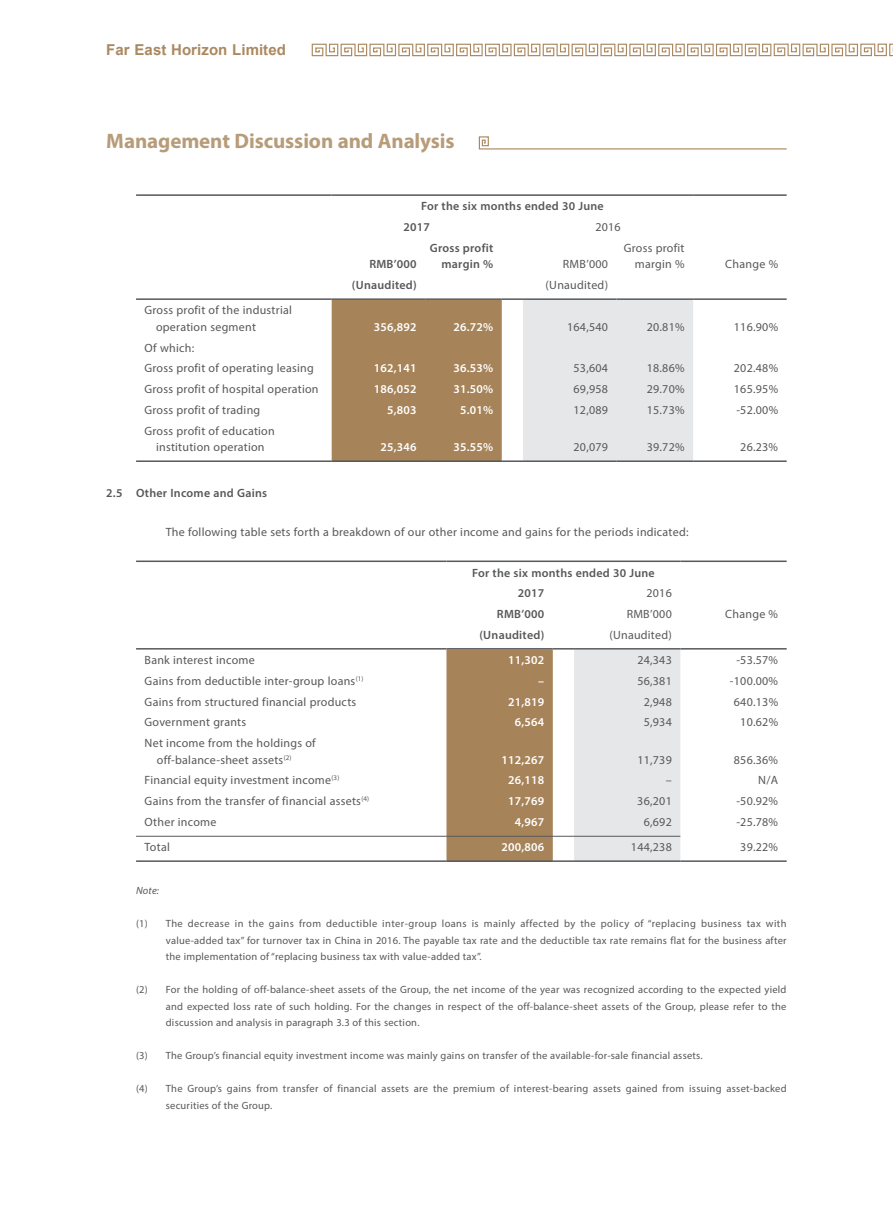
<style>
.page{position:relative;width:893px;height:1212px;background:#fff}
.page>*{position:absolute;margin:0;border:0;box-sizing:border-box;transform-origin:0 0}
.t1{font:700 21px "Myriad Pro";letter-spacing:-.005em;color:#b79c79}
.t2{font:700 15px "Arial";letter-spacing:.005em;color:#aa8961}
.t3{font:12px/16.5px "Myriad Pro";letter-spacing:.02em;color:#57585a}
.t4{font:600 12px/20.7px "Myriad Pro";letter-spacing:.02em;color:#57585a}
.t5{font:600 12px "Myriad Pro";letter-spacing:.02em;color:#fff}
.t6{font:10.5px/16.5px "Myriad Pro";letter-spacing:.02em;color:#57585a;text-align:justify}
.t7{font:italic 10.5px "Myriad Pro";color:#57585a}
</style>
<div class="page">
<svg style="left:311px;top:43px;width:582px;height:14px"></svg>
<svg style="left:478px;top:136px;width:309px;height:14px"></svg>
<div style="left:332px;top:300px;width:170px;height:160px;background:#a68359"></div>
<div style="left:523px;top:300px;width:170px;height:160px;background:#e6e7e9"></div>
<hr style="left:136px;top:194px;width:196px;height:2px;background:#57585a">
<hr style="left:332px;top:194px;width:361px;height:2px;background:#57585a">
<hr style="left:693px;top:194px;width:94px;height:2px;background:#57585a">
<hr style="left:136px;top:298px;width:196px;height:2px;background:#57585a">
<hr style="left:332px;top:298px;width:93px;height:2px;background:#57585a">
<hr style="left:425px;top:298px;width:77px;height:2px;background:#57585a">
<hr style="left:502px;top:298px;width:21px;height:2px;background:#57585a">
<hr style="left:523px;top:298px;width:94px;height:2px;background:#57585a">
<hr style="left:617px;top:298px;width:76px;height:2px;background:#57585a">
<hr style="left:693px;top:298px;width:94px;height:2px;background:#57585a">
<hr style="left:136px;top:460px;width:196px;height:2px;background:#57585a">
<hr style="left:332px;top:460px;width:93px;height:2px;background:#57585a">
<hr style="left:425px;top:460px;width:77px;height:2px;background:#57585a">
<hr style="left:502px;top:460px;width:21px;height:2px;background:#57585a">
<hr style="left:523px;top:460px;width:94px;height:2px;background:#57585a">
<hr style="left:617px;top:460px;width:76px;height:2px;background:#57585a">
<hr style="left:693px;top:460px;width:94px;height:2px;background:#57585a">
<hr style="left:136px;top:560px;width:310px;height:2px;background:#57585a">
<hr style="left:446px;top:560px;width:234px;height:2px;background:#57585a">
<hr style="left:680px;top:560px;width:107px;height:2px;background:#57585a">
<hr style="left:136px;top:648px;width:310px;height:1px;background:#57585a">
<hr style="left:680px;top:648px;width:107px;height:1px;background:#57585a">
<hr style="left:136px;top:836px;width:310px;height:1px;background:#57585a">
<svg style="left:446px;top:648px;width:234px;height:212px;background:#cabba9"></svg>
<hr style="left:574px;top:836px;width:106px;height:1px;background:#57585a">
<hr style="left:136px;top:860px;width:310px;height:2px;background:#57585a">
<hr style="left:446px;top:860px;width:107px;height:2px;background:#57585a">
<hr style="left:553px;top:860px;width:21px;height:2px;background:#57585a">
<hr style="left:574px;top:860px;width:106px;height:2px;background:#57585a">
<hr style="left:680px;top:860px;width:107px;height:2px;background:#57585a">
<h2 class="t2" style="left:106px;top:40px;width:181px">Far East Horizon Limited</h2>
<h1 class="t1" style="left:106px;top:127px;width:350px">Management Discussion and Analysis</h1>
<p class="t3" style="left:156px;top:302px;width:137px;text-indent:-11px">Gross profit of the industrial operation segment</p>
<p class="t3" style="left:145px;top:337px;width:171px;line-height:20.7px">Of which:<br>Gross profit of operating leasing</p>
<p class="t4" style="left:403px;top:196px;width:202px;text-indent:18px">For the six months ended 30 June<br>2017</p>
<p class="t3" style="left:595px;top:219px;width:27px">2016</p>
<p class="t4" style="left:369px;top:254px;width:49px">RMB’000</p>
<p class="t4" style="left:430px;top:239px;width:65px;line-height:16.5px;text-align:right">Gross profit margin %</p>
<p class="t3" style="left:563px;top:256px;width:47px">RMB’000</p>
<p class="t4" style="left:352px;top:274px;width:66px">(Unaudited)</p>
<p class="t3" style="left:546px;top:277px;width:64px">(Unaudited)</p>
<p class="t3" style="left:624px;top:239px;width:62px;text-align:right">Gross profit margin %</p>
<p class="t3" style="left:725px;top:256px;width:54px">Change %</p>
<p class="t5" style="left:374px;top:319px;width:44px">356,892</p>
<p class="t5" style="left:453px;top:319px;width:41px">26.72%</p>
<p class="t3" style="left:567px;top:318px;width:42px">164,540</p>
<p class="t3" style="left:647px;top:318px;width:39px">20.81%</p>
<p class="t3" style="left:734px;top:318px;width:46px">116.90%</p>
<p class="t5" style="left:374px;top:361px;width:44px">162,141</p>
<p class="t5" style="left:453px;top:361px;width:41px">36.53%</p>
<p class="t3" style="left:573px;top:360px;width:36px">53,604</p>
<p class="t3" style="left:647px;top:360px;width:39px">18.86%</p>
<p class="t3" style="left:734px;top:360px;width:46px">202.48%</p>
<p class="t3" style="left:145px;top:381px;width:176px">Gross profit of hospital operation</p>
<p class="t5" style="left:374px;top:381px;width:44px">186,052</p>
<p class="t5" style="left:453px;top:381px;width:41px">31.50%</p>
<p class="t3" style="left:573px;top:381px;width:36px">69,958</p>
<p class="t3" style="left:647px;top:381px;width:39px">29.70%</p>
<p class="t3" style="left:734px;top:381px;width:46px">165.95%</p>
<p class="t3" style="left:145px;top:401px;width:117px">Gross profit of trading</p>
<p class="t5" style="left:387px;top:402px;width:31px">5,803</p>
<p class="t5" style="left:460px;top:402px;width:35px">5.01%</p>
<p class="t3" style="left:573px;top:401px;width:36px">12,089</p>
<p class="t3" style="left:647px;top:401px;width:39px">15.73%</p>
<p class="t3" style="left:736px;top:401px;width:43px">-52.00%</p>
<p class="t3" style="left:145px;top:422px;width:132px;text-align:center">Gross profit of education institution operation</p>
<p class="t5" style="left:380px;top:440px;width:38px">25,346</p>
<p class="t5" style="left:453px;top:440px;width:41px">35.55%</p>
<p class="t3" style="left:573px;top:439px;width:36px">20,079</p>
<p class="t3" style="left:647px;top:439px;width:39px">39.72%</p>
<p class="t3" style="left:740px;top:439px;width:39px">26.23%</p>
<p class="t4" style="left:106px;top:482px;width:162px">2.5 Other Income and Gains</p>
<p class="t3" style="left:166px;top:524px;width:524px">The following table sets forth a breakdown of our other income and gains for the periods indicated:</p>
<p class="t4" style="left:518px;top:562px;width:138px;text-indent:-46px">For the six months ended 30 June<br>2017</p>
<p class="t3" style="left:646px;top:585px;width:27px">2016</p>
<p class="t4" style="left:497px;top:603px;width:49px">RMB’000</p>
<p class="t3" style="left:627px;top:606px;width:47px">RMB’000</p>
<p class="t3" style="left:725px;top:606px;width:54px">Change %</p>
<p class="t4" style="left:479px;top:624px;width:66px">(Unaudited)</p>
<p class="t3" style="left:609px;top:626px;width:64px">(Unaudited)</p>
<p class="t3" style="left:145px;top:652px;width:112px">Bank interest income</p>
<p class="t5" style="left:508px;top:652px;width:38px">11,302</p>
<p class="t3" style="left:637px;top:652px;width:36px">24,343</p>
<p class="t3" style="left:736px;top:652px;width:43px">-53.57%</p>
<p class="t3" style="left:145px;top:672px;width:221px">Gains from deductible inter-group loans<sup>(1)</sup></p>
<p class="t5" style="left:538px;top:673px;width:7px">–</p>
<p class="t3" style="left:637px;top:672px;width:36px">56,381</p>
<p class="t3" style="left:730px;top:672px;width:50px">-100.00%</p>
<p class="t3" style="left:145px;top:693px;width:213px">Gains from structured financial products</p>
<p class="t5" style="left:508px;top:694px;width:38px">21,819</p>
<p class="t3" style="left:644px;top:693px;width:30px">2,948</p>
<p class="t3" style="left:734px;top:693px;width:46px">640.13%</p>
<p class="t3" style="left:145px;top:714px;width:103px">Government grants</p>
<p class="t5" style="left:515px;top:715px;width:31px">6,564</p>
<p class="t3" style="left:644px;top:714px;width:30px">5,934</p>
<p class="t3" style="left:740px;top:714px;width:39px">10.62%</p>
<p class="t3" style="left:157px;top:735px;width:160px;text-indent:-12px">Net income from the holdings of off-balance-sheet assets<sup>(2)</sup></p>
<p class="t5" style="left:501px;top:752px;width:44px">112,267</p>
<p class="t3" style="left:637px;top:751px;width:36px">11,739</p>
<p class="t3" style="left:734px;top:751px;width:46px">856.36%</p>
<p class="t3" style="left:145px;top:772px;width:196px">Financial equity investment income<sup>(3)</sup></p>
<p class="t5" style="left:508px;top:773px;width:38px">26,118</p>
<p class="t3" style="left:666px;top:772px;width:7px">–</p>
<p class="t3" style="left:758px;top:772px;width:21px">N/A</p>
<p class="t3" style="left:145px;top:793px;width:226px">Gains from the transfer of financial assets<sup>(4)</sup></p>
<p class="t5" style="left:508px;top:793px;width:38px">17,769</p>
<p class="t3" style="left:637px;top:793px;width:36px">36,201</p>
<p class="t3" style="left:736px;top:793px;width:43px">-50.92%</p>
<p class="t3" style="left:145px;top:813px;width:73px">Other income</p>
<p class="t5" style="left:515px;top:814px;width:31px">4,967</p>
<p class="t3" style="left:644px;top:813px;width:30px">6,692</p>
<p class="t3" style="left:736px;top:813px;width:43px">-25.78%</p>
<p class="t3" style="left:145px;top:839px;width:27px">Total</p>
<p class="t5" style="left:501px;top:839px;width:44px">200,806</p>
<p class="t3" style="left:631px;top:839px;width:42px">144,238</p>
<p class="t3" style="left:740px;top:839px;width:39px">39.22%</p>
<p class="t7" style="left:136px;top:884px;width:25px">Note:</p>
<p class="t6" style="left:166px;top:915px;width:622px;text-indent:-30px">(1) The decrease in the gains from deductible inter-group loans is mainly affected by the policy of “replacing business tax with value-added tax” for turnover tax in China in 2016. The payable tax rate and the deductible tax rate remains flat for the business after the implementation of “replacing business tax with value-added tax”.</p>
<p class="t6" style="left:166px;top:981px;width:622px;text-indent:-30px">(2) For the holding of off-balance-sheet assets of the Group, the net income of the year was recognized according to the expected yield and expected loss rate of such holding. For the changes in respect of the off-balance-sheet assets of the Group, please refer to the discussion and analysis in paragraph 3.3 of this section.</p>
<p class="t6" style="left:136px;top:1047px;width:568px">(3) The Group’s financial equity investment income was mainly gains on transfer of the available-for-sale financial assets.</p>
<p class="t6" style="left:166px;top:1080px;width:622px;text-indent:-30px">(4) The Group’s gains from transfer of financial assets are the premium of interest-bearing assets gained from issuing asset-backed securities of the Group.</p>
</div>
